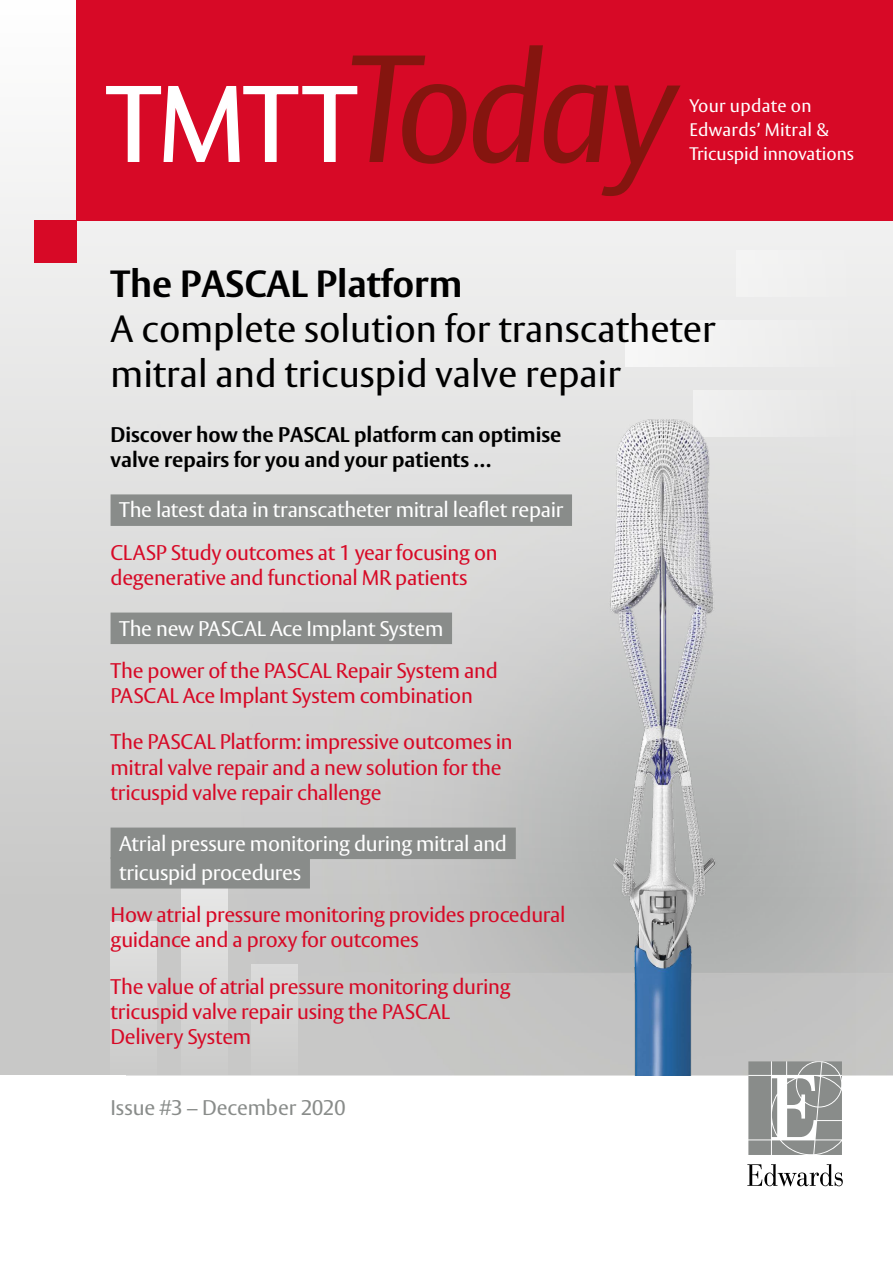
<style>
.page{position:relative;width:893px;height:1263px;background:#fff}
.page>*{position:absolute;margin:0;border:0;box-sizing:border-box;transform-origin:0 0}
.t1{font:italic 150.75px "Vesta Pro";letter-spacing:-.045em;color:#85150f}
.t2{font:37.5px/45px "Vesta Pro";color:#000}
.t3{font:700 37.5px "Vesta Pro";color:#000}
.t4{font:21px/25.2px "Vesta Pro";letter-spacing:-.015em;color:#d70926}
.t5{font:21px/29.4px "Vesta Pro";letter-spacing:-.015em;color:#fff}
.t6{font:700 21px/25.2px "Vesta Pro";color:#000}
.t7{font:21px "Vesta Pro";letter-spacing:-.005em;color:#898c8a}
.t8{font:18px/24px "Vesta Pro";letter-spacing:.005em;color:#fff}
.s1{font-style:normal;font-size:105.45px;color:#fff}
</style>
<div class="page">
<div style="left:0;top:0;width:893px;height:1075px;background:linear-gradient(to bottom,#fcf7f8,#c1c3c1)"></div>
<img style="left:126px;top:408px;width:767px;height:667px">
<div style="left:693px;top:390px;width:199px;height:47px;background:#e5e5e5"></div>
<div style="left:625px;top:320px;width:267px;height:47px;background:#f0f0ef"></div>
<div style="left:736px;top:250px;width:156px;height:47px;background:#f0f0f0"></div>
<img style="left:470px;top:391px;width:385px;height:684px">
<div style="left:111px;top:921px;width:46px;height:154px;background:#d6d6d6"></div>
<svg style="left:181px;top:888px;width:46px;height:187px;background:#d8d8d8"></svg>
<div style="left:251px;top:964px;width:47px;height:111px;background:#d3d3d2"></div>
<div style="left:111px;top:494px;width:461px;height:32px;background:#898c8a"></div>
<div style="left:111px;top:612px;width:341px;height:32px;background:#898c8a"></div>
<div style="left:111px;top:827px;width:405px;height:32px;background:#898c8a"></div>
<div style="left:111px;top:857px;width:199px;height:31px;background:#898c8a"></div>
<svg style="left:748px;top:1061px;width:94px;height:94px;background:#a0a3a1"></svg>
<svg style="left:747px;top:1164px;width:96px;height:22px"></svg>
<div style="left:34px;top:220px;width:43px;height:43px;background:#d70926"></div>
<div style="left:77px;top:0;width:816px;height:220px;background:#d70926"></div>
<h1 class="t1" style="left:107px;top:18px;width:570px"><span class="s1">TMTT</span>Today</h1>
<p class="t8" style="left:689px;top:93px;width:166px">Your update on<br>Edwards’ Mitral &amp;<br>Tricuspid innovations</p>
<h2 class="t3" style="left:111px;top:261px;width:353px">The PASCAL Platform</h2>
<h2 class="t2" style="left:111px;top:306px;width:607px">A complete solution for transcatheter mitral and tricuspid valve repair</h2>
<p class="t6" style="left:111px;top:421px;width:452px">Discover how the PASCAL platform can optimise valve repairs for you and your patients …</p>
<p class="t5" style="left:119px;top:495px;width:446px">The latest data in transcatheter mitral leaflet repair</p>
<p class="t4" style="left:111px;top:539px;width:389px">CLASP Study outcomes at 1 year focusing on degenerative and functional MR patients</p>
<p class="t5" style="left:119px;top:613px;width:326px">The new PASCAL Ace Implant System</p>
<p class="t4" style="left:111px;top:657px;width:389px">The power of the PASCAL Repair System and<br>PASCAL Ace Implant System combination</p>
<p class="t4" style="left:111px;top:729px;width:404px">The PASCAL Platform: impressive outcomes in mitral valve repair and a new solution for the tricuspid valve repair challenge</p>
<p class="t5" style="left:119px;top:828px;width:389px">Atrial pressure monitoring during mitral and tricuspid procedures</p>
<p class="t4" style="left:111px;top:902px;width:456px">How atrial pressure monitoring provides procedural guidance and a proxy for outcomes</p>
<p class="t4" style="left:111px;top:974px;width:402px">The value of atrial pressure monitoring during tricuspid valve repair using the PASCAL<br>Delivery System</p>
<p class="t7" style="left:111px;top:1095px;width:237px">Issue #3 – December 2020</p>
</div>
